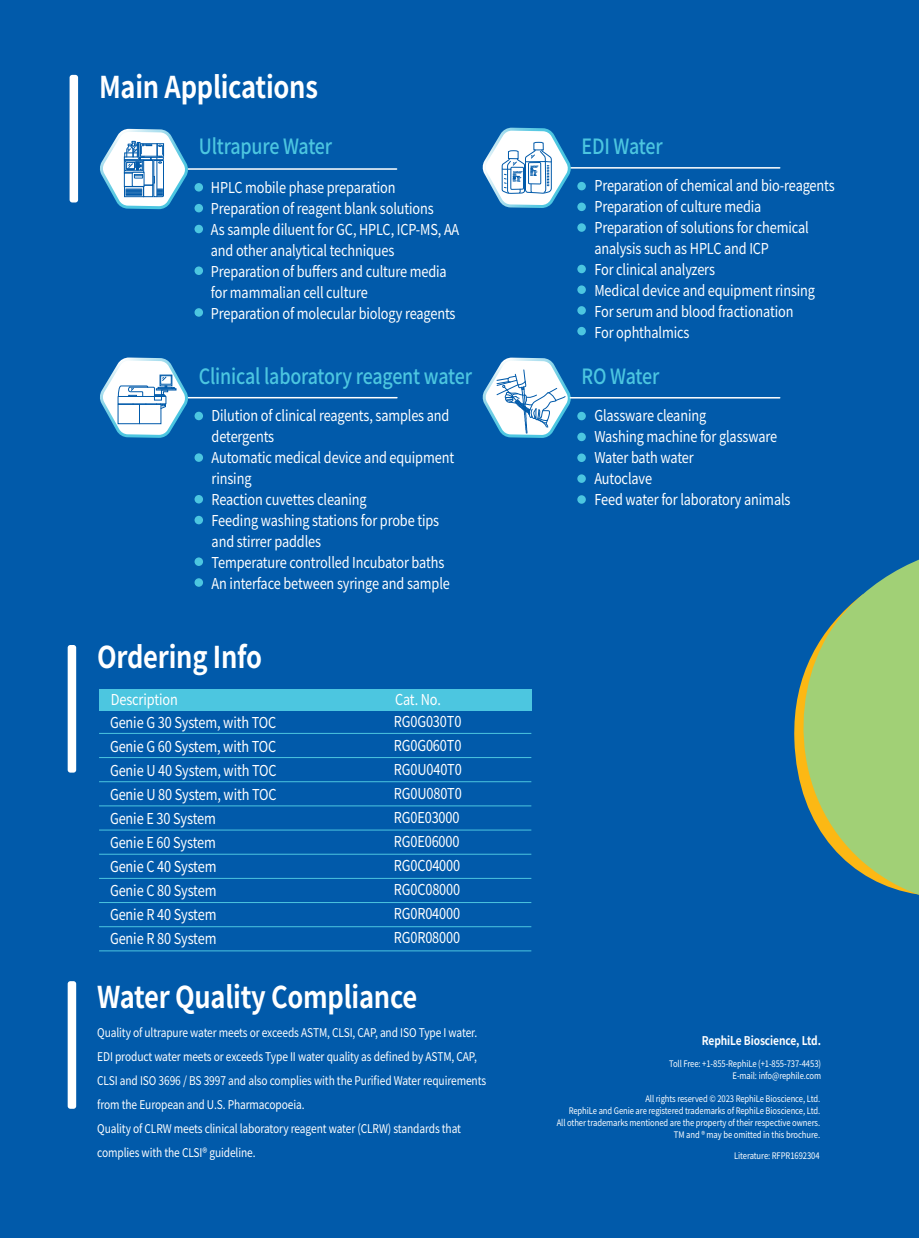
<style>
.page{position:relative;width:919px;height:1238px;background:#fff}
.page>*{position:absolute;margin:0;border:0;box-sizing:border-box;transform-origin:0 0}
.t1{font:700 30px "Source Han Sans CN";letter-spacing:-.01em;color:#fff;scale:.85 1}
.t2{font:500 21px "Source Han Sans CN";letter-spacing:-.01em;color:#4cc6e0;scale:.85 1}
.t3{font:15px/21px "Source Han Sans CN";letter-spacing:-.01em;color:#fff;scale:.85 1}
.t4{font:12px/24px "Source Han Sans CN";letter-spacing:-.01em;color:#fff;scale:.85 1}
.t5{font:700 12px "Source Han Sans CN";letter-spacing:-.01em;color:#fff;scale:.85 1}
.t6{font:9px/12px "Source Han Sans CN";letter-spacing:-.01em;color:#fff;text-align:right;scale:.85 1}
</style>
<div class="page">
<div style="left:0;top:0;width:918px;height:1237px;background:#015aaa"></div>
<svg style="left:794px;top:560px;width:124px;height:335px;fill:#a1d076"></svg>
<hr style="left:187px;top:397px;width:210px;height:1px;background:#fff">
<div style="left:194px;top:412px;width:9px;height:8px;background:#4cc6e0;border-radius:50%"></div>
<div style="left:194px;top:495px;width:9px;height:8px;background:#4cc6e0;border-radius:50%"></div>
<div style="left:194px;top:516px;width:9px;height:8px;background:#4cc6e0;border-radius:50%"></div>
<div style="left:194px;top:453px;width:9px;height:9px;background:#4cc6e0;border-radius:50%"></div>
<div style="left:194px;top:557px;width:9px;height:9px;background:#4cc6e0;border-radius:50%"></div>
<div style="left:194px;top:578px;width:9px;height:8px;background:#4cc6e0;border-radius:50%"></div>
<svg style="left:100px;top:357px;width:91px;height:81px"></svg>
<div style="left:68px;top:981px;width:8px;height:127px;background:#fff;border-radius:3px"></div>
<div style="left:70px;top:75px;width:8px;height:127px;background:#fff;border-radius:3px"></div>
<hr style="left:187px;top:168px;width:209px;height:2px;background:#fff">
<svg style="left:100px;top:128px;width:91px;height:82px"></svg>
<div style="left:194px;top:183px;width:9px;height:8px;background:#4cc6e0;border-radius:50%"></div>
<div style="left:194px;top:204px;width:9px;height:8px;background:#4cc6e0;border-radius:50%"></div>
<div style="left:194px;top:225px;width:9px;height:8px;background:#4cc6e0;border-radius:50%"></div>
<div style="left:194px;top:266px;width:9px;height:9px;background:#4cc6e0;border-radius:50%"></div>
<div style="left:194px;top:308px;width:9px;height:9px;background:#4cc6e0;border-radius:50%"></div>
<hr style="left:570px;top:167px;width:209px;height:2px;background:#fff">
<div style="left:577px;top:182px;width:9px;height:8px;background:#4cc6e0;border-radius:50%"></div>
<div style="left:577px;top:202px;width:9px;height:9px;background:#4cc6e0;border-radius:50%"></div>
<div style="left:577px;top:223px;width:9px;height:9px;background:#4cc6e0;border-radius:50%"></div>
<div style="left:577px;top:265px;width:9px;height:8px;background:#4cc6e0;border-radius:50%"></div>
<div style="left:577px;top:285px;width:9px;height:9px;background:#4cc6e0;border-radius:50%"></div>
<div style="left:577px;top:306px;width:9px;height:9px;background:#4cc6e0;border-radius:50%"></div>
<div style="left:577px;top:327px;width:9px;height:8px;background:#4cc6e0;border-radius:50%"></div>
<svg style="left:482px;top:127px;width:92px;height:81px"></svg>
<div style="left:68px;top:645px;width:8px;height:127px;background:#fff;border-radius:3px"></div>
<div style="left:99px;top:689px;width:432px;height:21px;background:#4cc6e0"></div>
<hr style="left:99px;top:733px;width:432px;height:1px;background:#4cc6e0">
<hr style="left:99px;top:757px;width:432px;height:1px;background:#4cc6e0">
<hr style="left:99px;top:781px;width:432px;height:1px;background:#4cc6e0">
<hr style="left:99px;top:805px;width:432px;height:1px;background:#4cc6e0">
<hr style="left:99px;top:829px;width:432px;height:1px;background:#4cc6e0">
<hr style="left:99px;top:853px;width:432px;height:1px;background:#4cc6e0">
<hr style="left:99px;top:878px;width:432px;height:1px;background:#4cc6e0">
<hr style="left:99px;top:902px;width:432px;height:1px;background:#4cc6e0">
<hr style="left:99px;top:926px;width:432px;height:1px;background:#4cc6e0">
<hr style="left:99px;top:950px;width:432px;height:1px;background:#4cc6e0">
<div style="left:577px;top:412px;width:8px;height:8px;background:#4cc6e0;border-radius:50%"></div>
<div style="left:577px;top:432px;width:8px;height:9px;background:#4cc6e0;border-radius:50%"></div>
<div style="left:577px;top:453px;width:8px;height:9px;background:#4cc6e0;border-radius:50%"></div>
<div style="left:577px;top:495px;width:8px;height:8px;background:#4cc6e0;border-radius:50%"></div>
<div style="left:577px;top:474px;width:8px;height:9px;background:#4cc6e0;border-radius:50%"></div>
<hr style="left:570px;top:397px;width:209px;height:1px;background:#fff">
<svg style="left:482px;top:357px;width:92px;height:81px"></svg>
<h1 class="t1" style="left:99px;top:70px;width:259px">Main Applications</h1>
<h2 class="t2" style="left:199px;top:135px;width:158px">Ultrapure Water</h2>
<p class="t3" style="left:211px;top:177px;width:294px">HPLC mobile phase preparation Preparation of reagent blank solutions<br>As sample diluent for GC, HPLC, ICP-MS, AA and other analytical techniques Preparation of buffers and culture media for mammalian cell culture<br>Preparation of molecular biology reagents</p>
<h2 class="t2" style="left:199px;top:364px;width:323px">Clinical laboratory reagent water</h2>
<p class="t3" style="left:211px;top:405px;width:287px">Dilution of clinical reagents, samples and detergents<br>Automatic medical device and equipment rinsing<br>Reaction cuvettes cleaning<br>Feeding washing stations for probe tips and stirrer paddles<br>Temperature controlled Incubator baths<br>An interface between syringe and sample</p>
<h1 class="t1" style="left:97px;top:640px;width:195px">Ordering Info</h1>
<p class="t3" style="left:111px;top:689px;width:80px">Description</p>
<p class="t3" style="left:395px;top:689px;width:55px">Cat. No.</p>
<p class="t3" style="left:110px;top:710px;width:198px;line-height:24px">Genie G 30 System, with TOC<br>Genie G 60 System, with TOC<br>Genie U 40 System, with TOC<br>Genie U 80 System, with TOC<br>Genie E 30 System<br>Genie E 60 System<br>Genie C 40 System<br>Genie C 80 System<br>Genie R 40 System<br>Genie R 80 System</p>
<p class="t3" style="left:394px;top:710px;width:82px;line-height:24px">RG0G030T0<br>RG0G060T0<br>RG0U040T0<br>RG0U080T0<br>RG0E03000<br>RG0E06000<br>RG0C04000<br>RG0C08000<br>RG0R04000<br>RG0R08000</p>
<h1 class="t1" style="left:97px;top:980px;width:378px">Water Quality Compliance</h1>
<p class="t4" style="left:97px;top:1020px;width:459px">Quality of ultrapure water meets or exceeds ASTM, CLSI, CAP, and ISO Type I water.<br>EDI product water meets or exceeds Type II water quality as defined by ASTM, CAP, CLSI and ISO 3696 / BS 3997 and also complies with the Purified Water requirements from the European and U.S. Pharmacopoeia.<br>Quality of CLRW meets clinical laboratory reagent water (CLRW) standards that complies with the CLSI® guideline.</p>
<h2 class="t2" style="left:581px;top:134px;width:97px">EDI Water</h2>
<p class="t3" style="left:594px;top:175px;width:284px">Preparation of chemical and bio-reagents<br>Preparation of culture media<br>Preparation of solutions for chemical analysis such as HPLC and ICP<br>For clinical analyzers<br>Medical device and equipment rinsing<br>For serum and blood fractionation<br>For ophthalmics</p>
<h2 class="t2" style="left:581px;top:364px;width:93px">RO Water</h2>
<p class="t3" style="left:594px;top:405px;width:232px">Glassware cleaning<br>Washing machine for glassware<br>Water bath water<br>Autoclave<br>Feed water for laboratory animals</p>
<p class="t5" style="left:701px;top:1033px;width:142px">RephiLe Bioscience, Ltd.</p>
<p class="t6" style="left:669px;top:1057px;width:180px">Toll Free: +1-855-RephiLe (+1-855-737-4453)<br>E-mail: info@rephile.com</p>
<p class="t6" style="left:556px;top:1092px;width:311px">All rights reserved © 2023 RephiLe Bioscience, Ltd.<br>RephiLe and Genie are registered trademarks of RephiLe Bioscience, Ltd.<br>All other trademarks mentioned are the property of their respective owners.<br>TM and ® may be omitted in this brochure.</p>
<p class="t6" style="left:734px;top:1150px;width:102px">Literature: RFPR1692304</p>
</div>
